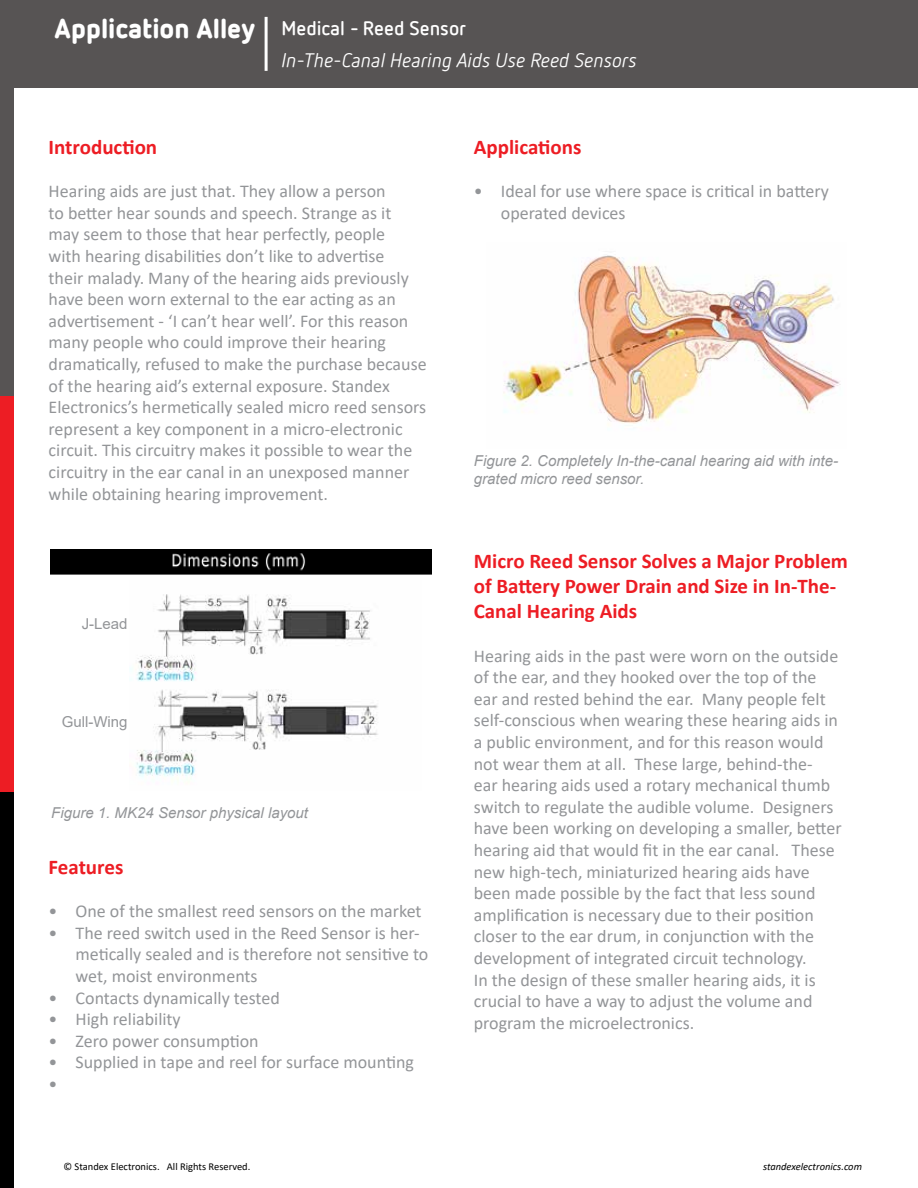
<style>
.page{position:relative;width:918px;height:1188px;background:#fff}
.page>*{position:absolute;margin:0;border:0;box-sizing:border-box;transform-origin:0 0}
.t1{font:900 27px "Netto Offc";color:#fff}
.t2{font:700 21px/25.2px "Calibri";color:#ed1d24}
.t3{font:italic 19.5px "Netto Offc";color:#fff}
.t4{font:700 19.5px "Netto Offc";color:#fff}
.t5{font:18px/21.6px "Calibri";color:#939598}
.t6{font:italic 15px/18px "Arial";color:#939598}
.t7{font:15px "Arial";color:#939598}
.t8{font:10.5px "Calibri";color:#000}
.t9{font:italic 10.5px "Calibri";color:#000}
</style>
<div class="page">
<div style="left:0;top:0;width:918px;height:88px;background:#575454"></div>
<hr style="left:265px;top:17px;width:3px;height:54px;background:#fff">
<div style="left:0;top:396px;width:14px;height:396px;background:#ed1d24"></div>
<div style="left:0;top:792px;width:14px;height:396px;background:#000"></div>
<div style="left:0;top:0;width:14px;height:396px;background:#575454"></div>
<img style="left:130px;top:594px;width:248px;height:186px">
<img style="left:51px;top:549px;width:380px;height:26px">
<img style="left:503px;top:255px;width:338px;height:171px">
<h1 class="t1" style="left:55px;top:11px;width:202px">Application Alley</h1>
<p class="t4" style="left:281px;top:16px;width:186px">Medical - Reed Sensor</p>
<p class="t3" style="left:281px;top:48px;width:357px">In-The-Canal Hearing Aids Use Reed Sensors</p>
<p class="t2" style="left:49px;top:134px;width:110px">Introduction</p>
<p class="t5" style="left:49px;top:180px;width:380px">Hearing aids are just that. They allow a person<br>to better hear sounds and speech. Strange as it may seem to those that hear perfectly, people<br>with hearing disabilities don’t like to advertise<br>their malady. Many of the hearing aids previously have been worn external to the ear acting as an advertisement - ‘I can’t hear well’. For this reason many people who could improve their hearing dramatically, refused to make the purchase because of the hearing aid’s external exposure. Standex Electronics’s hermetically sealed micro reed sensors represent a key component in a micro-electronic circuit. This circuitry makes it possible to wear the circuitry in the ear canal in an unexposed manner while obtaining hearing improvement.</p>
<p class="t7" style="left:82px;top:614px;width:47px">J-Lead</p>
<p class="t7" style="left:62px;top:711px;width:67px">Gull-Wing</p>
<p class="t6" style="left:51px;top:804px;width:258px">Figure 1. MK24 Sensor physical layout</p>
<p class="t2" style="left:49px;top:854px;width:76px">Features</p>
<p class="t5" style="left:49px;top:900px;width:374px">• One of the smallest reed sensors on the market</p>
<p class="t5" style="left:76px;top:922px;width:354px;text-indent:-27px">• The reed switch used in the Reed Sensor is her&shy;metically sealed and is therefore not sensitive to wet, moist environments</p>
<p class="t5" style="left:49px;top:986px;width:233px">• Contacts dynamically tested</p>
<p class="t5" style="left:49px;top:1008px;width:134px">• High reliability</p>
<p class="t5" style="left:49px;top:1030px;width:212px">• Zero power consumption</p>
<p class="t5" style="left:49px;top:1051px;width:367px">• Supplied in tape and reel for surface mounting •</p>
<p class="t2" style="left:474px;top:134px;width:109px">Applications</p>
<p class="t5" style="left:501px;top:180px;width:330px;text-indent:-27px">• Ideal for use where space is critical in battery operated devices</p>
<p class="t6" style="left:474px;top:452px;width:366px">Figure 2. Completely In-the-canal hearing aid with inte&shy;grated micro reed sensor.</p>
<p class="t2" style="left:474px;top:548px;width:376px">Micro Reed Sensor Solves a Major Problem of Battery Power Drain and Size in In-The-<br>Canal Hearing Aids</p>
<p class="t5" style="left:474px;top:644px;width:369px">Hearing aids in the past were worn on the outside of the ear, and they hooked over the top of the ear and rested behind the ear. Many people felt self-conscious when wearing these hearing aids in a public environment, and for this reason would not wear them at all. These large, behind-the-<br>ear hearing aids used a rotary mechanical thumb switch to regulate the audible volume. Designers have been working on developing a smaller, better hearing aid that would fit in the ear canal. These new high-tech, miniaturized hearing aids have been made possible by the fact that less sound amplification is necessary due to their position closer to the ear drum, in conjunction with the development of integrated circuit technology.<br>In the design of these smaller hearing aids, it is crucial to have a way to adjust the volume and program the microelectronics.</p>
<p class="t8" style="left:63px;top:1159px;width:188px">© Standex Electronics. All Rights Reserved.</p>
<p class="t9" style="left:763px;top:1159px;width:100px">standexelectronics.com</p>
</div>
